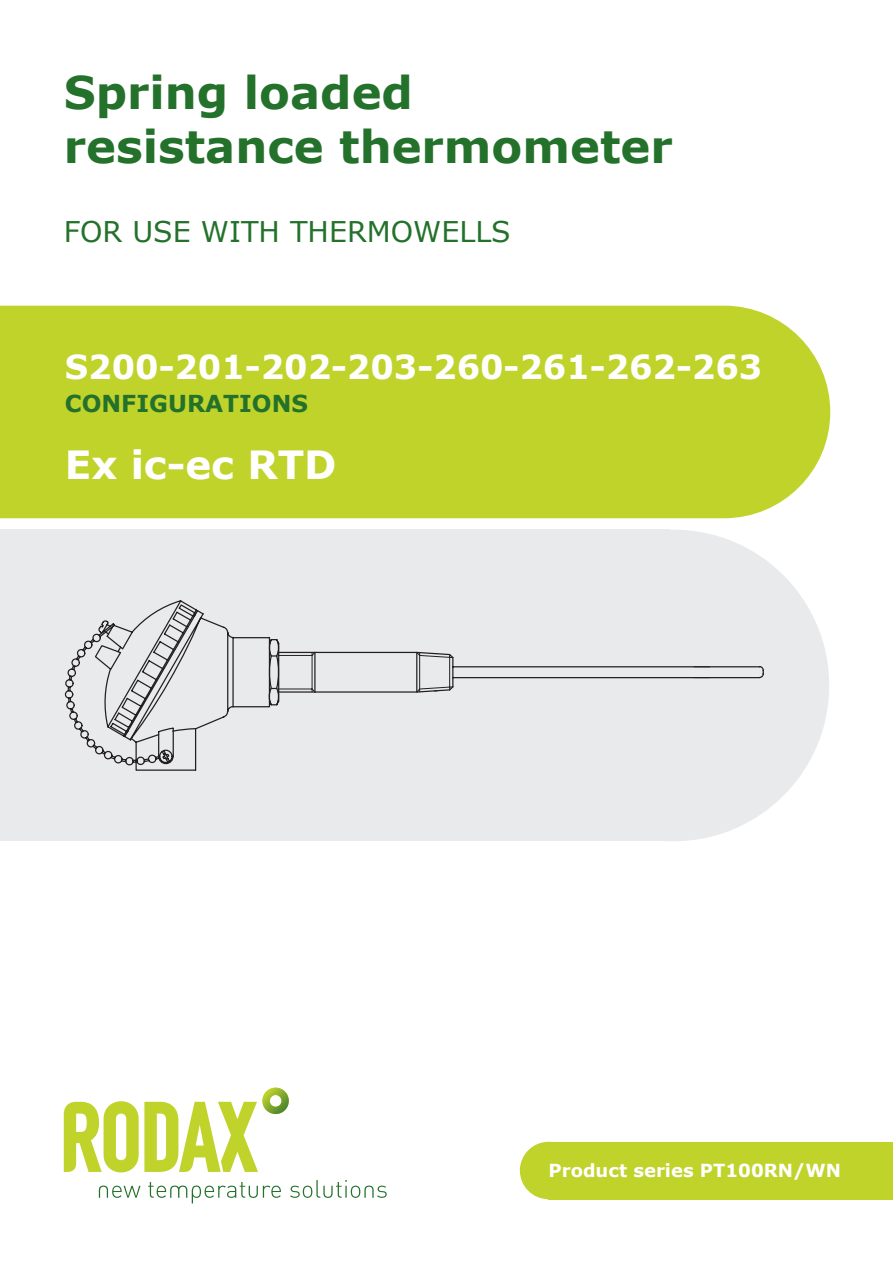
<style>
.page{position:relative;width:893px;height:1263px;background:#fff}
.page>*{position:absolute;margin:0;border:0;box-sizing:border-box;transform-origin:0 0}
.t1{font:700 45px/54px "Verdana";color:#23712a}
.t2{font:700 38.85px "Verdana";color:#fff}
.t3{font:700 33px "Verdana";color:#fff}
.t4{font:28.5px "Verdana";color:#23712a}
.t5{font:700 23.25px "Verdana";color:#23712a}
.t6{font:700 18px "Verdana";color:#fff}
</style>
<div class="page">
<div style="left:0;top:530px;width:670px;height:311px;background:#e9eaeb"></div>
<div style="left:518px;top:530px;width:311px;height:311px;background:#e9eaeb;border-radius:50%"></div>
<div style="left:0;top:306px;width:830px;height:212px;background:#c0d32b"></div>
<svg style="left:64px;top:1087px;width:225px;height:85px"></svg>
<svg style="left:99px;top:1185px;width:41px;height:13px"></svg>
<svg style="left:148px;top:1182px;width:133px;height:21px"></svg>
<svg style="left:290px;top:1180px;width:97px;height:18px"></svg>
<div style="left:549px;top:1142px;width:344px;height:57px;background:#c0d32b"></div>
<div style="left:520px;top:1142px;width:57px;height:57px;background:#c0d32b;border-radius:50%"></div>
<svg style="left:64px;top:600px;width:247px;height:171px"></svg>
<hr style="left:279px;top:652px;width:36px;height:1px;background:#231f20">
<hr style="left:279px;top:691px;width:36px;height:2px;background:#231f20">
<hr style="left:279px;top:689px;width:33px;height:1px;background:#231f20">
<hr style="left:279px;top:655px;width:33px;height:1px;background:#231f20">
<svg style="left:311px;top:651px;width:453px;height:42px"></svg>
<svg style="left:269px;top:638px;width:9px;height:68px"></svg>
<p class="t1" style="left:64px;top:66px;width:610px">Spring loaded resistance thermometer</p>
<p class="t4" style="left:64px;top:214px;width:448px">FOR USE WITH THERMOWELLS</p>
<p class="t3" style="left:65px;top:346px;width:699px">S200-201-202-203-260-261-262-263</p>
<p class="t5" style="left:65px;top:389px;width:245px">CONFIGURATIONS</p>
<p class="t2" style="left:65px;top:439px;width:273px">Ex ic-ec RTD</p>
<p class="t6" style="left:549px;top:1159px;width:294px">Product series PT100RN/WN</p>
</div>
